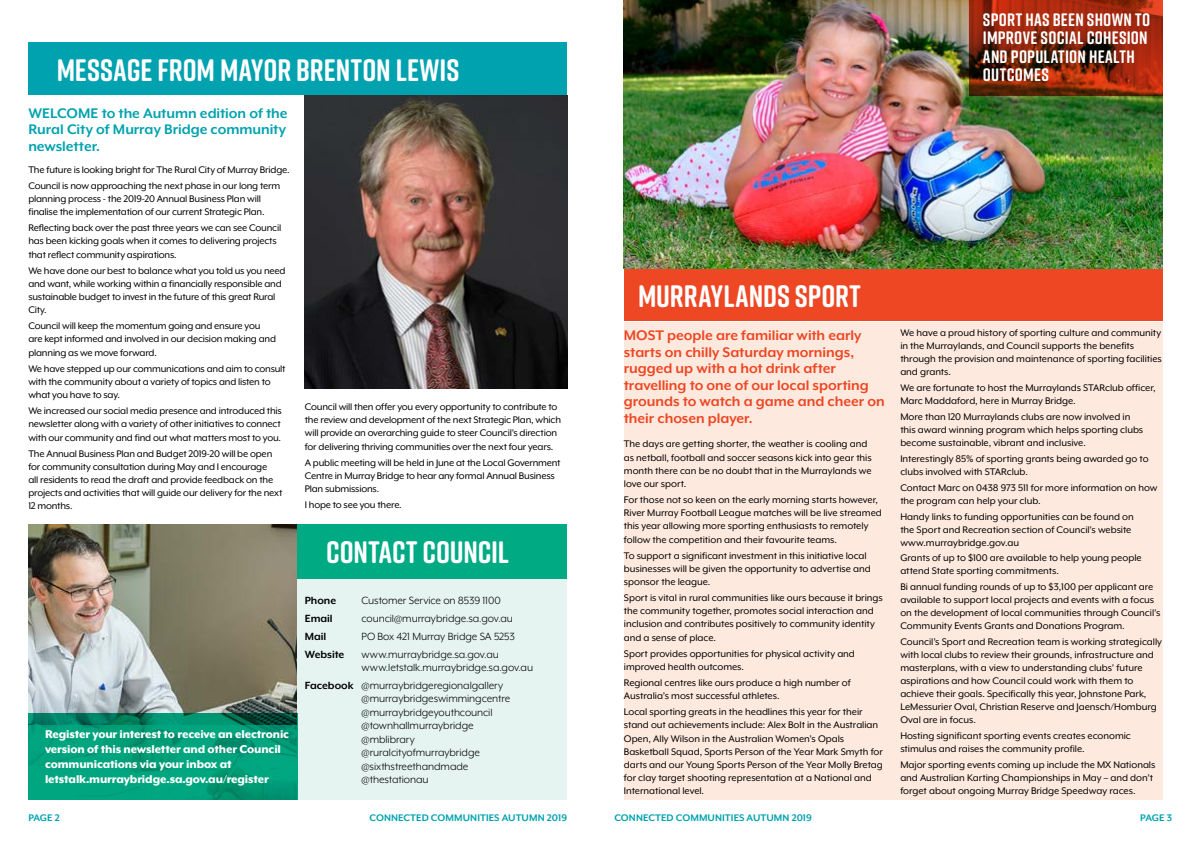
<style>
.page{position:relative;width:1191px;height:842px;background:#fff}
.page>*{position:absolute;margin:0;border:0;box-sizing:border-box;transform-origin:0 0}
.t1{font:700 31px "Rift Soft";color:#fff}
.t2{font:700 18px/18.5px "Rift Soft";letter-spacing:.01em;color:#fff}
.t3{font:700 16px/16.5px "Mr Eaves XL Mod OT";letter-spacing:-.005em;color:#ed4724}
.t4{font:700 16px/16.5px "Mr Eaves XL Mod OT";letter-spacing:-.005em;color:#00a2af;text-align:justify}
.t5{font:800 13px/15px "Mr Eaves XL Mod OT";letter-spacing:-.01em;color:#fff}
.t6{font:12px/13.5px "Mr Eaves XL Mod OT";letter-spacing:-.005em;color:#000}
.t7{font:700 12px "Mr Eaves XL Mod OT";letter-spacing:-.005em;color:#000}
.t8{font:11px/13.2px "Mr Eaves XL Mod OT";letter-spacing:-.005em;color:#000}
.t9{font:700 11px "Mr Eaves XL Mod OT";color:#00a2af}
.s1{font-weight:700}
</style>
<div class="page">
<img style="left:28px;top:524px;width:270px;height:189px">
<div style="left:298px;top:579px;width:269px;height:220px;background:#e5f4f0"></div>
<div style="left:624px;top:322px;width:538px;height:477px;background:#fee9de"></div>
<div style="left:28px;top:43px;width:539px;height:52px;background:#00a2af"></div>
<div style="left:298px;top:524px;width:269px;height:55px;background:#00aa83"></div>
<div style="left:624px;top:268px;width:538px;height:53px;background:#ed4724"></div>
<img style="left:624px;top:0;width:538px;height:268px">
<svg style="left:968px;top:0;width:194px;height:95px;background:#88260c"></svg>
<svg style="left:28px;top:713px;width:270px;height:12px;background:#007359"></svg>
<svg style="left:28px;top:725px;width:270px;height:74px;background:#009f7a"></svg>
<img style="left:305px;top:95px;width:262px;height:293px">
<h1 class="t1" style="left:57px;top:48px;width:404px">MESSAGE FROM MAYOR BRENTON LEWIS</h1>
<h3 class="t4" style="left:28px;top:105px;width:261px">WELCOME to the Autumn edition of the Rural City of Murray Bridge community newsletter.</h3>
<p class="t8" style="left:28px;top:161px;width:263px;line-height:16px">The future is looking bright for The Rural City of Murray Bridge.<br>Council is now approaching the next phase in our long term</p>
<p class="t8" style="left:28px;top:192px;width:238px">planning process - the 2019-20 Annual Business Plan will finalise the implementation of our current Strategic Plan.</p>
<p class="t8" style="left:28px;top:221px;width:254px">Reflecting back over the past three years we can see Council has been kicking goals when it comes to delivering projects that reflect community aspirations.</p>
<p class="t8" style="left:28px;top:264px;width:259px">We have done our best to balance what you told us you need and want, while working within a financially responsible and sustainable budget to invest in the future of this great Rural City.</p>
<p class="t8" style="left:28px;top:319px;width:249px">Council will keep the momentum going and ensure you are kept informed and involved in our decision making and planning as we move forward.</p>
<p class="t8" style="left:28px;top:362px;width:259px">We have stepped up our communications and aim to consult with the community about a variety of topics and listen to what you have to say.</p>
<p class="t8" style="left:28px;top:404px;width:255px;text-align:justify">We increased our social media presence and introduced this newsletter along with a variety of other initiatives to connect with our community and find out what matters most to you.</p>
<p class="t8" style="left:28px;top:447px;width:256px">The Annual Business Plan and Budget 2019-20 will be open for community consultation during May and I encourage<br>all residents to read the draft and provide feedback on the projects and activities that will guide our delivery for the next 12 months.</p>
<p class="t5" style="left:45px;top:726px;width:245px">Register your interest to receive an electronic version of this newsletter and other Council communications via your inbox at letstalk.murraybridge.sa.gov.au/register</p>
<p class="t8" style="left:305px;top:400px;width:258px">Council will then offer you every opportunity to contribute to the review and development of the next Strategic Plan, which will provide an overarching guide to steer Council’s direction for delivering thriving communities over the next four years.</p>
<p class="t8" style="left:305px;top:456px;width:257px">A public meeting will be held in June at the Local Government<br>Centre in Murray Bridge to hear any formal Annual Business<br>Plan submissions.</p>
<p class="t8" style="left:305px;top:498px;width:98px">I hope to see you there.</p>
<h1 class="t1" style="left:326px;top:530px;width:184px">CONTACT COUNCIL</h1>
<p class="t7" style="left:305px;top:595px;width:33px">Phone</p>
<p class="t6" style="left:361px;top:594px;width:141px">Customer Service on 8539 1100</p>
<p class="t7" style="left:305px;top:612px;width:29px">Email</p>
<p class="t6" style="left:361px;top:612px;width:153px">council@murraybridge.sa.gov.au</p>
<p class="t7" style="left:305px;top:630px;width:23px">Mail</p>
<p class="t6" style="left:361px;top:629px;width:155px">PO Box 421 Murray Bridge SA 5253</p>
<p class="t7" style="left:305px;top:648px;width:41px">Website</p>
<p class="t6" style="left:361px;top:647px;width:173px">www.murraybridge.sa.gov.au www.letstalk.murraybridge.sa.gov.au</p>
<p class="t6" style="left:361px;top:678px;width:150px;text-indent:-57px"><span class="s1">Facebook</span> @murraybridgeregionalgallery @murraybridgeswimmingcentre @murraybridgeyouthcouncil @townhallmurraybridge @mblibrary @ruralcityofmurraybridge @sixthstreethandmade @thestationau</p>
<h2 class="t2" style="left:983px;top:10px;width:169px">SPORT HAS BEEN SHOWN TO<br>IMPROVE SOCIAL COHESION<br>AND POPULATION HEALTH<br>OUTCOMES</h2>
<h1 class="t1" style="left:638px;top:274px;width:224px">MURRAYLANDS SPORT</h1>
<h3 class="t3" style="left:624px;top:327px;width:262px">MOST people are familiar with early starts on chilly Saturday mornings, rugged up with a hot drink after travelling to one of our local sporting grounds to watch a game and cheer on their chosen player.</h3>
<p class="t8" style="left:624px;top:437px;width:249px">The days are getting shorter, the weather is cooling and as netball, football and soccer seasons kick into gear this month there can be no doubt that in the Murraylands we love our sport.</p>
<p class="t8" style="left:624px;top:493px;width:259px">For those not so keen on the early morning starts however, River Murray Football League matches will be live streamed this year allowing more sporting enthusiasts to remotely follow the competition and their favourite teams.</p>
<p class="t8" style="left:624px;top:549px;width:248px">To support a significant investment in this initiative local businesses will be given the opportunity to advertise and sponsor the league.</p>
<p class="t8" style="left:624px;top:591px;width:260px">Sport is vital in rural communities like ours because it brings the community together, promotes social interaction and inclusion and contributes positively to community identity and a sense of place.</p>
<p class="t8" style="left:624px;top:647px;width:233px">Sport provides opportunities for physical activity and improved health outcomes.</p>
<p class="t8" style="left:624px;top:676px;width:228px">Regional centres like ours produce a high number of<br>Australia’s most successful athletes.</p>
<p class="t8" style="left:624px;top:705px;width:261px">Local sporting greats in the headlines this year for their stand out achievements include: Alex Bolt in the Australian Open, Ally Wilson in the Australian Women’s Opals Basketball Squad, Sports Person of the Year Mark Smyth for darts and our Young Sports Person of the Year Molly Bretag for clay target shooting representation at a National and International level.</p>
<p class="t8" style="left:900px;top:326px;width:263px">We have a proud history of sporting culture and community in the Murraylands, and Council supports the benefits through the provision and maintenance of sporting facilities and grants.</p>
<p class="t8" style="left:900px;top:381px;width:257px">We are fortunate to host the Murraylands STARclub officer,<br>Marc Maddaford, here in Murray Bridge.</p>
<p class="t8" style="left:900px;top:410px;width:244px">More than 120 Murraylands clubs are now involved in this award winning program which helps sporting clubs become sustainable, vibrant and inclusive.</p>
<p class="t8" style="left:900px;top:452px;width:250px">Interestingly 85% of sporting grants being awarded go to clubs involved with STARclub.</p>
<p class="t8" style="left:900px;top:481px;width:259px">Contact Marc on 0438 973 511 for more information on how the program can help your club.</p>
<p class="t8" style="left:900px;top:510px;width:235px">Handy links to funding opportunities can be found on the Sport and Recreation section of Council’s website www.murraybridge.gov.au</p>
<p class="t8" style="left:900px;top:551px;width:243px">Grants of up to $100 are available to help young people attend State sporting commitments.</p>
<p class="t8" style="left:900px;top:580px;width:261px">Bi annual funding rounds of up to $3,100 per applicant are available to support local projects and events with a focus on the development of local communities through Council’s Community Events Grants and Donations Program.</p>
<p class="t8" style="left:900px;top:635px;width:263px">Council’s Sport and Recreation team is working strategically with local clubs to review their grounds, infrastructure and masterplans, with a view to understanding clubs’ future aspirations and how Council could work with them to achieve their goals. Specifically this year, Johnstone Park, LeMessurier Oval, Christian Reserve and Jaensch/Homburg Oval are in focus.</p>
<p class="t8" style="left:900px;top:729px;width:232px">Hosting significant sporting events creates economic stimulus and raises the community profile.</p>
<p class="t8" style="left:900px;top:758px;width:257px">Major sporting events coming up include the MX Nationals and Australian Karting Championships in May – and don’t forget about ongoing Murray Bridge Speedway races.</p>
<p class="t9" style="left:28px;top:812px;width:33px">PAGE 2</p>
<p class="t9" style="left:369px;top:812px;width:199px">CONNECTED COMMUNITIES AUTUMN 2019</p>
<p class="t9" style="left:614px;top:812px;width:199px">CONNECTED COMMUNITIES AUTUMN 2019</p>
<p class="t9" style="left:1140px;top:812px;width:33px">PAGE 3</p>
</div>
